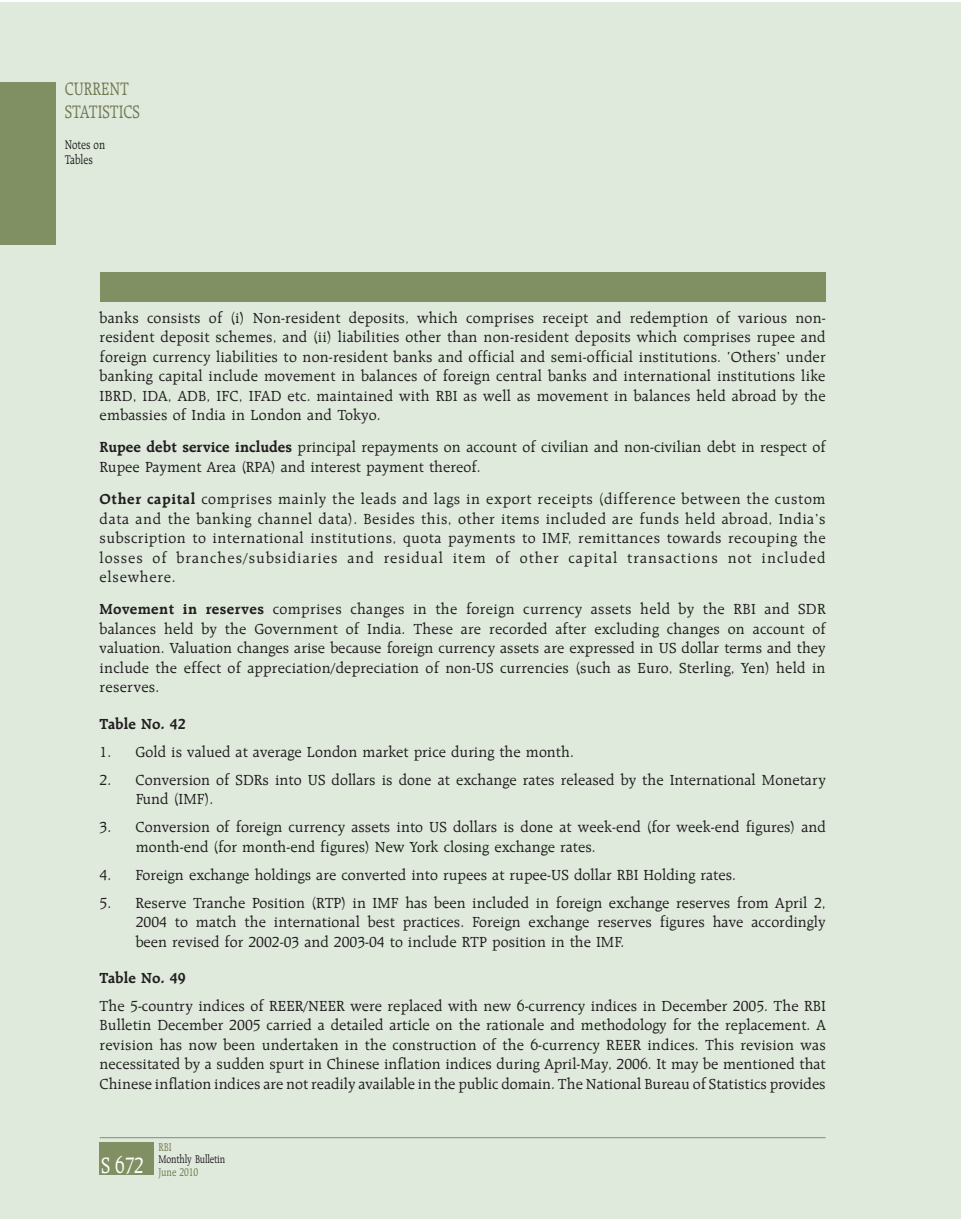
<style>
.page{position:relative;width:961px;height:1219px;background:#fff}
.page>*{position:absolute;margin:0;border:0;box-sizing:border-box;transform-origin:0 0}
.t1{font:24px "TTE2 D2 B940 O00";color:#fff;scale:.8 1}
.t2{font:19.5px/23.7px "TT1 FF6 DO00";letter-spacing:-.005em;color:#727950;scale:.8 1}
.t3{font:15.75px/19.5px "TT1 FF76 O00";color:#231f20;text-align:justify}
.t4{font:15.75px "TT1 FF74 O00";color:#231f20}
.t5{font:13.5px/15px "TT1 FF71 O00";color:#231f20;scale:.8 1}
.t6{font:12px "TT1 FF66 O00";letter-spacing:-.015em;color:#231f20;scale:.8 1}
.t7{font:12px "TT1 FF66 O00";letter-spacing:-.005em;color:#727950;scale:.8 1}
.s1{font-family:"TT1 FF74 O00"}
</style>
<div class="page">
<div style="left:0;top:2px;width:960px;height:1216px;background:#dfeadd"></div>
<div style="left:100px;top:1142px;width:54px;height:33px;background:#809062"></div>
<div style="left:0;top:82px;width:56px;height:162px;background:#809062"></div>
<hr style="left:100px;top:1137px;width:725px;height:1px;background:#809062">
<div style="left:100px;top:272px;width:725px;height:29px;background:#809062"></div>
<p class="t2" style="left:65px;top:78px;width:96px">CURRENT<br>STATISTICS</p>
<p class="t5" style="left:65px;top:138px;width:52px">Notes on<br>Tables</p>
<p class="t3" style="left:100px;top:309px;width:727px">banks consists of (i) Non-resident deposits, which comprises receipt and redemption of various non&shy;resident deposit schemes, and (ii) liabilities other than non-resident deposits which comprises rupee and foreign currency liabilities to non-resident banks and official and semi-official institutions. ‘Others’ under banking capital include movement in balances of foreign central banks and international institutions like IBRD, IDA, ADB, IFC, IFAD etc. maintained with RBI as well as movement in balances held abroad by the embassies of India in London and Tokyo.</p>
<p class="t3" style="left:100px;top:438px;width:727px"><span class="s1">Rupee debt service includes</span> principal repayments on account of civilian and non-civilian debt in respect of<br>Rupee Payment Area (RPA) and interest payment thereof.</p>
<p class="t3" style="left:100px;top:490px;width:727px"><span class="s1">Other capital</span> comprises mainly the leads and lags in export receipts (difference between the custom data and the banking channel data). Besides this, other items included are funds held abroad, India’s subscription to international institutions, quota payments to IMF, remittances towards recouping the losses of branches/subsidiaries and residual item of other capital transactions not included elsewhere.</p>
<p class="t3" style="left:100px;top:600px;width:727px"><span class="s1">Movement in reserves</span> comprises changes in the foreign currency assets held by the RBI and SDR balances held by the Government of India. These are recorded after excluding changes on account of valuation. Valuation changes arise because foreign currency assets are expressed in US dollar terms and they include the effect of appreciation/depreciation of non-US currencies (such as Euro, Sterling, Yen) held in reserves.</p>
<p class="t4" style="left:100px;top:717px;width:88px">Table No. 42</p>
<p class="t3" style="left:100px;top:743px;width:475px">1. Gold is valued at average London market price during the month.</p>
<p class="t3" style="left:136px;top:771px;width:691px;text-indent:-36px">2. Conversion of SDRs into US dollars is done at exchange rates released by the International Monetary<br>Fund (IMF).</p>
<p class="t3" style="left:136px;top:818px;width:691px;text-indent:-36px">3. Conversion of foreign currency assets into US dollars is done at week-end (for week-end figures) and month-end (for month-end figures) New York closing exchange rates.</p>
<p class="t3" style="left:100px;top:866px;width:637px">4. Foreign exchange holdings are converted into rupees at rupee-US dollar RBI Holding rates.</p>
<p class="t3" style="left:136px;top:894px;width:691px;text-indent:-36px">5. Reserve Tranche Position (RTP) in IMF has been included in foreign exchange reserves from April 2, 2004 to match the international best practices. Foreign exchange reserves figures have accordingly been revised for 2002-03 and 2003-04 to include RTP position in the IMF.</p>
<p class="t4" style="left:100px;top:971px;width:88px">Table No. 49</p>
<p class="t3" style="left:100px;top:996px;width:727px">The 5-country indices of REER/NEER were replaced with new 6-currency indices in December 2005. The RBI Bulletin December 2005 carried a detailed article on the rationale and methodology for the replacement. A revision has now been undertaken in the construction of the 6-currency REER indices. This revision was necessitated by a sudden spurt in Chinese inflation indices during April-May, 2006. It may be mentioned that Chinese inflation indices are not readily available in the public domain. The National Bureau of Statistics provides</p>
<h1 class="t1" style="left:101px;top:1154px;width:55px">S 672</h1>
<p class="t7" style="left:158px;top:1142px;width:18px">RBI</p>
<p class="t6" style="left:158px;top:1155px;width:85px">Monthly Bulletin</p>
<p class="t7" style="left:158px;top:1167px;width:51px">June 2010</p>
</div>
